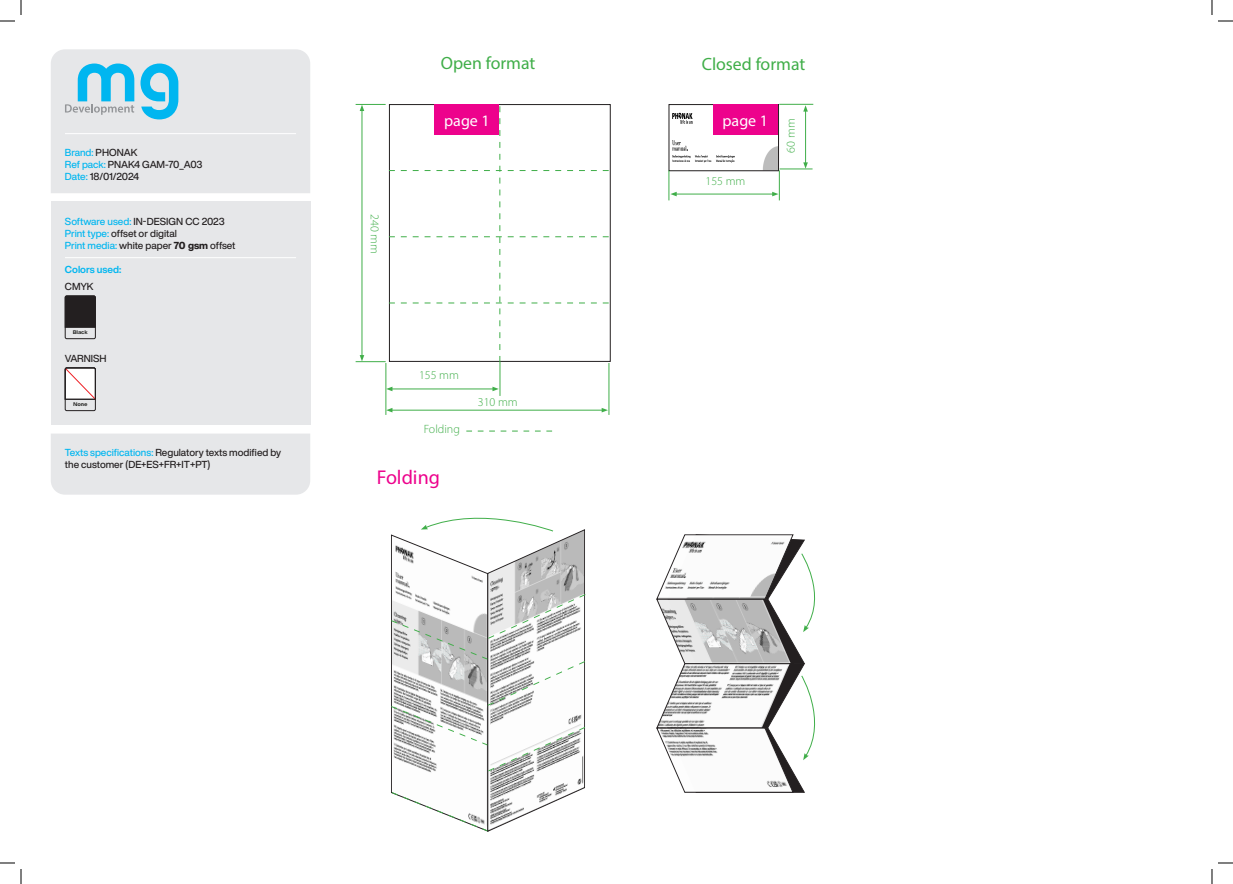
<style>
.page{position:relative;width:1233px;height:884px;background:#fff}
.page>*{position:absolute;margin:0;border:0;box-sizing:border-box;transform-origin:0 0}
.t1{font:20px "Myriad Pro";color:#ed028c}
.t2{font:17.8px "Myriad Pro";color:#40ae49}
.t3{font:16px "Myriad Pro";color:#fff}
.t4{font:300 12px "Myriad Pro";color:#40ae49}
.t5{font:500 10px/12px "Helvetica Now Display";color:#231f20}
.t6{font:500 10px "Helvetica Now Display";color:#00b6f0}
.t7{font:700 10px "Helvetica Now Display";color:#00b6f0}
.t8{font:700 5px "Helvetica Now Micro";letter-spacing:-.025em;color:#1d1d1b}
.s1{color:#231f20}
.s2{color:#00b6f0}
.s3{font-weight:800}
</style>
<div class="page">
<img style="left:672px;top:112px;width:105px;height:57px">
<div style="left:668px;top:104px;width:111px;height:67px;border:1px solid #231f20"></div>
<svg style="left:389px;top:106px;width:219px;height:256px"></svg>
<hr style="left:386px;top:363px;width:1px;height:52px;background:#40ae49">
<hr style="left:779px;top:169px;width:33px;height:1px;background:#40ae49">
<hr style="left:608px;top:363px;width:1px;height:52px;background:#40ae49">
<hr style="left:500px;top:362px;width:1px;height:34px;background:#40ae49">
<hr style="left:779px;top:104px;width:34px;height:1px;background:#40ae49">
<hr style="left:391px;top:389px;width:103px;height:1px;background:#40ae49">
<svg style="left:492px;top:387px;width:7px;height:4px"></svg>
<svg style="left:386px;top:387px;width:6px;height:4px"></svg>
<hr style="left:805px;top:110px;width:1px;height:54px;background:#40ae49">
<svg style="left:803px;top:105px;width:5px;height:7px"></svg>
<svg style="left:803px;top:162px;width:5px;height:7px"></svg>
<hr style="left:391px;top:410px;width:212px;height:1px;background:#40ae49">
<svg style="left:601px;top:408px;width:7px;height:4px"></svg>
<svg style="left:386px;top:408px;width:6px;height:4px"></svg>
<hr style="left:355px;top:104px;width:31px;height:1px;background:#40ae49">
<hr style="left:668px;top:170px;width:1px;height:30px;background:#40ae49">
<hr style="left:355px;top:361px;width:31px;height:1px;background:#40ae49">
<hr style="left:779px;top:170px;width:1px;height:30px;background:#40ae49">
<hr style="left:362px;top:109px;width:1px;height:248px;background:#40ae49">
<svg style="left:360px;top:355px;width:4px;height:6px"></svg>
<svg style="left:360px;top:105px;width:4px;height:6px"></svg>
<hr style="left:675px;top:194px;width:99px;height:1px;background:#40ae49">
<svg style="left:772px;top:192px;width:6px;height:4px"></svg>
<svg style="left:670px;top:192px;width:6px;height:4px"></svg>
<div style="left:434px;top:105px;width:65px;height:30px;background:#ed028c"></div>
<div style="left:713px;top:105px;width:64px;height:30px;background:#ed028c"></div>
<svg style="left:466px;top:431px;width:86px;height:1px"></svg>
<svg style="left:391px;top:517px;width:194px;height:315px"></svg>
<svg style="left:656px;top:534px;width:160px;height:259px"></svg>
<svg style="left:51px;top:49px;width:259px;height:144px"></svg>
<div style="left:51px;top:202px;width:259px;height:223px;background:#e6e7e9"></div>
<hr style="left:65px;top:257px;width:231px;height:1px;background:#fff">
<svg style="left:65px;top:295px;width:31px;height:33px"></svg>
<div style="left:65px;top:296px;width:31px;height:43px;border:1px solid #231f20;border-radius:2px"></div>
<div style="left:65px;top:368px;width:31px;height:43px;border:1px solid #231f20;border-radius:2px"></div>
<svg style="left:65px;top:367px;width:31px;height:33px"></svg>
<div style="left:51px;top:434px;width:259px;height:61px;background:#e6e7e9"></div>
<svg style="left:1218px;top:20px;width:15px;height:2px"></svg>
<svg style="left:1218px;top:862px;width:15px;height:2px"></svg>
<svg style="left:0;top:0;width:22px;height:22px"></svg>
<svg style="left:0;top:862px;width:22px;height:22px"></svg>
<svg style="left:1211px;top:0;width:1px;height:15px"></svg>
<svg style="left:1211px;top:869px;width:1px;height:15px"></svg>
<p class="t6" style="left:65px;top:146px;width:74px">Brand: <span class="s1">PHONAK</span></p>
<p class="t5" style="left:65px;top:158px;width:139px"><span class="s2">Ref pack:</span> PNAK4 GAM-70_A03</p>
<p class="t5" style="left:65px;top:170px;width:76px"><span class="s2">Date:</span> 18/01/2024</p>
<p class="t5" style="left:65px;top:215px;width:161px"><span class="s2">Software used:</span> IN-DESIGN CC 2023</p>
<p class="t5" style="left:65px;top:227px;width:113px"><span class="s2">Print type:</span> offset or digital</p>
<p class="t5" style="left:65px;top:239px;width:172px"><span class="s2">Print media:</span> white paper <span class="s3">70 gsm</span> offset</p>
<p class="t7" style="left:65px;top:262px;width:58px">Colors used:</p>
<p class="t5" style="left:65px;top:280px;width:30px">CMYK</p>
<p class="t8" style="left:73px;top:329px;width:17px">Black</p>
<p class="t5" style="left:65px;top:352px;width:43px">VARNISH</p>
<p class="t8" style="left:73px;top:401px;width:16px">None</p>
<p class="t5" style="left:65px;top:447px;width:218px"><span class="s2">Texts specifications:</span> Regulatory texts modified by the customer (DE+ES+FR+IT+PT)</p>
<p class="t2" style="left:441px;top:52px;width:96px">Open format</p>
<p class="t2" style="left:701px;top:53px;width:105px">Closed format</p>
<p class="t4" style="left:382px;top:214px;width:41px;rotate:90deg">240 mm</p>
<p class="t3" style="left:444px;top:111px;width:47px">page 1</p>
<p class="t3" style="left:722px;top:111px;width:47px">page 1</p>
<p class="t4" style="left:705px;top:174px;width:41px">155 mm</p>
<p class="t4" style="left:783px;top:152px;width:35px;rotate:-90deg">60 mm</p>
<p class="t4" style="left:419px;top:368px;width:41px">155 mm</p>
<p class="t4" style="left:424px;top:422px;width:38px">Folding</p>
<p class="t1" style="left:377px;top:465px;width:65px">Folding</p>
<p class="t4" style="left:478px;top:394px;width:41px">310 mm</p>
</div>
